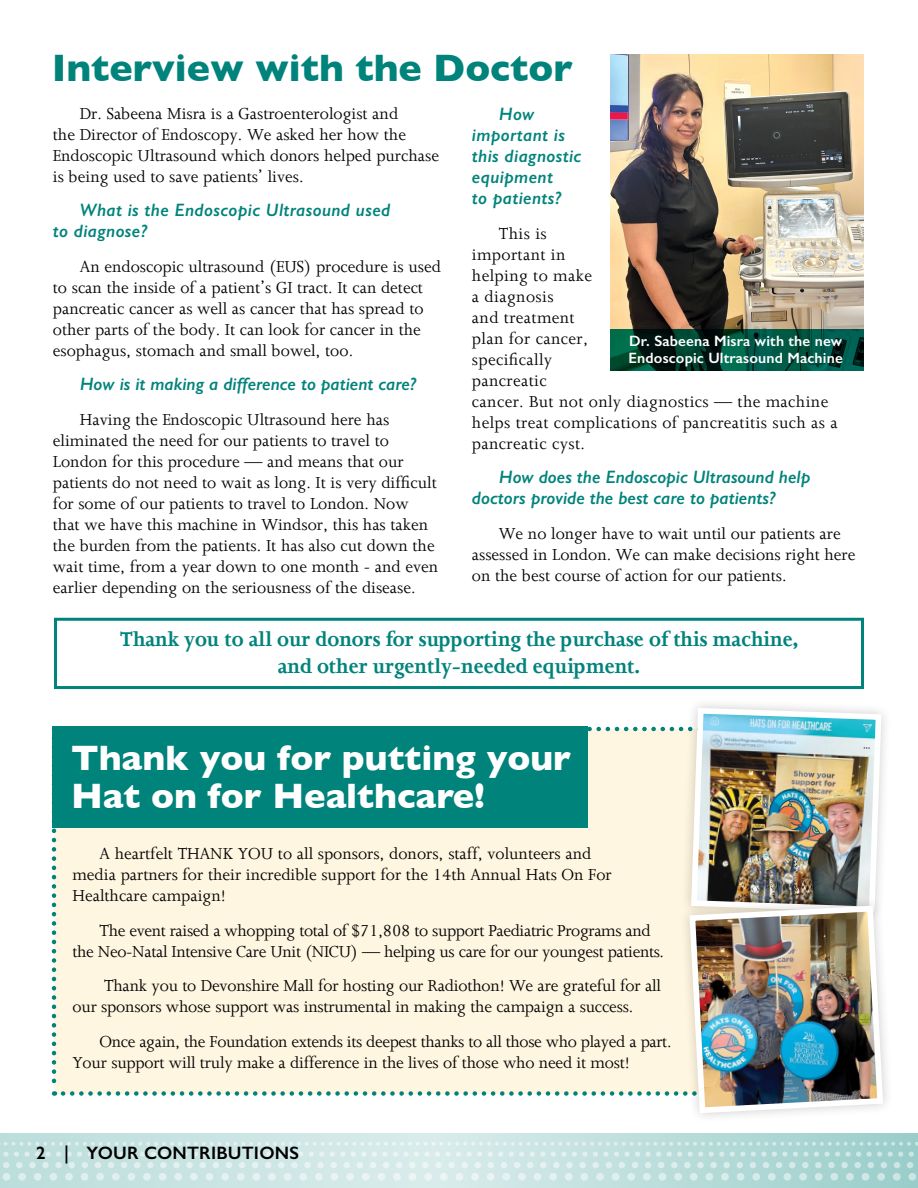
<style>
.page{position:relative;width:918px;height:1188px;background:#fff}
.page>*{position:absolute;margin:0;border:0;box-sizing:border-box;transform-origin:0 0}
.t1{font:700 39px "Gill Sans";color:#00837b}
.t2{font:700 36px/37.5px "Gill Sans";color:#fff}
.t3{font:700 22.5px/27px "Joanna";color:#00837b;text-align:center}
.t4{font:18px/21px "Joanna";color:#000}
.t5{font:18px/21px "Joanna";letter-spacing:-.02em;color:#000}
.t6{font:18px/21px "Joanna";letter-spacing:.02em;color:#000}
.t7{font:italic 600 18px/21px "Gill Sans";color:#00837b}
.t8{font:italic 600 18px/21px "Gill Sans";letter-spacing:.02em;color:#00837b}
.t9{font:600 18px "Gill Sans";letter-spacing:.01em;color:#000}
.t10{font:600 15px/16.5px "Gill Sans";letter-spacing:.01em;color:#fff}
</style>
<div class="page">
<img style="left:610px;top:54px;width:254px;height:275px">
<svg style="left:610px;top:329px;width:254px;height:41px;background:#004434"></svg>
<div style="left:54px;top:618px;width:810px;height:71px;background:#fff;border:3px solid #00837b"></div>
<img style="left:52px;top:705px;width:834px;height:411px">
<svg style="left:0;top:1133px;width:918px;height:55px;background:#c1e0de"></svg>
<svg style="left:0;top:1152px;width:918px;height:29px;background:#c8e4e2"></svg>
<svg style="left:0;top:1142px;width:918px;height:4px;background:#cbe5e3"></svg>
<h1 class="t1" style="left:52px;top:37px;width:522px">Interview with the Doctor</h1>
<p class="t4" style="left:53px;top:103px;width:388px;text-indent:27px">Dr. Sabeena Misra is a Gastroenterologist and<br>the Director of Endoscopy. We asked her how the Endoscopic Ultrasound which donors helped purchase is being used to save patients’ lives.</p>
<p class="t8" style="left:53px;top:200px;width:339px;text-indent:27px">What is the Endoscopic Ultrasound used to diagnose?</p>
<p class="t4" style="left:53px;top:256px;width:390px;text-indent:27px">An endoscopic ultrasound (EUS) procedure is used to scan the inside of a patient’s GI tract. It can detect pancreatic cancer as well as cancer that has spread to other parts of the body. It can look for cancer in the esophagus, stomach and small bowel, too.</p>
<p class="t7" style="left:80px;top:374px;width:338px">How is it making a difference to patient care?</p>
<p class="t4" style="left:53px;top:409px;width:387px;text-indent:27px">Having the Endoscopic Ultrasound here has eliminated the need for our patients to travel to London for this procedure — and means that our patients do not need to wait as long. It is very difficult for some of our patients to travel to London. Now that we have this machine in Windsor, this has taken the burden from the patients. It has also cut down the wait time, from a year down to one month - and even earlier depending on the seriousness of the disease.</p>
<p class="t8" style="left:472px;top:103px;width:111px;text-indent:27px">How important is this diagnostic equipment<br>to patients?</p>
<p class="t6" style="left:472px;top:223px;width:367px;text-indent:27px">This is<br>important in<br>helping to make<br>a diagnosis<br>and treatment<br>plan for cancer,<br>specifically<br>pancreatic<br>cancer. But not only diagnostics — the machine helps treat complications of pancreatitis such as a pancreatic cyst.</p>
<p class="t7" style="left:472px;top:466px;width:340px;text-indent:27px">How does the Endoscopic Ultrasound help doctors provide the best care to patients?</p>
<p class="t4" style="left:472px;top:523px;width:385px;text-indent:27px">We no longer have to wait until our patients are assessed in London. We can make decisions right here on the best course of action for our patients.</p>
<p class="t10" style="left:629px;top:333px;width:216px">Dr. Sabeena Misra with the new<br>Endoscopic Ultrasound Machine</p>
<p class="t3" style="left:120px;top:625px;width:680px">Thank you to all our donors for supporting the purchase of this machine, and other urgently-needed equipment.</p>
<h2 class="t2" style="left:71px;top:739px;width:502px">Thank you for putting your<br>Hat on for Healthcare!</h2>
<p class="t4" style="left:73px;top:843px;width:541px;text-indent:27px">A heartfelt THANK YOU to all sponsors, donors, staff, volunteers and media partners for their incredible support for the 14th Annual Hats On For<br>Healthcare campaign!</p>
<p class="t5" style="left:73px;top:920px;width:593px;text-indent:27px">The event raised a whopping total of $71,808 to support Paediatric Programs and the Neo-Natal Intensive Care Unit (NICU) — helping us care for our youngest patients.</p>
<p class="t4" style="left:73px;top:975px;width:590px;text-indent:32px">Thank you to Devonshire Mall for hosting our Radiothon! We are grateful for all our sponsors whose support was instrumental in making the campaign a success.</p>
<p class="t5" style="left:73px;top:1031px;width:600px;text-indent:27px">Once again, the Foundation extends its deepest thanks to all those who played a part.<br>Your support will truly make a difference in the lives of those who need it most!</p>
<p class="t9" style="left:36px;top:1142px;width:264px">2 | YOUR CONTRIBUTIONS</p>
</div>
